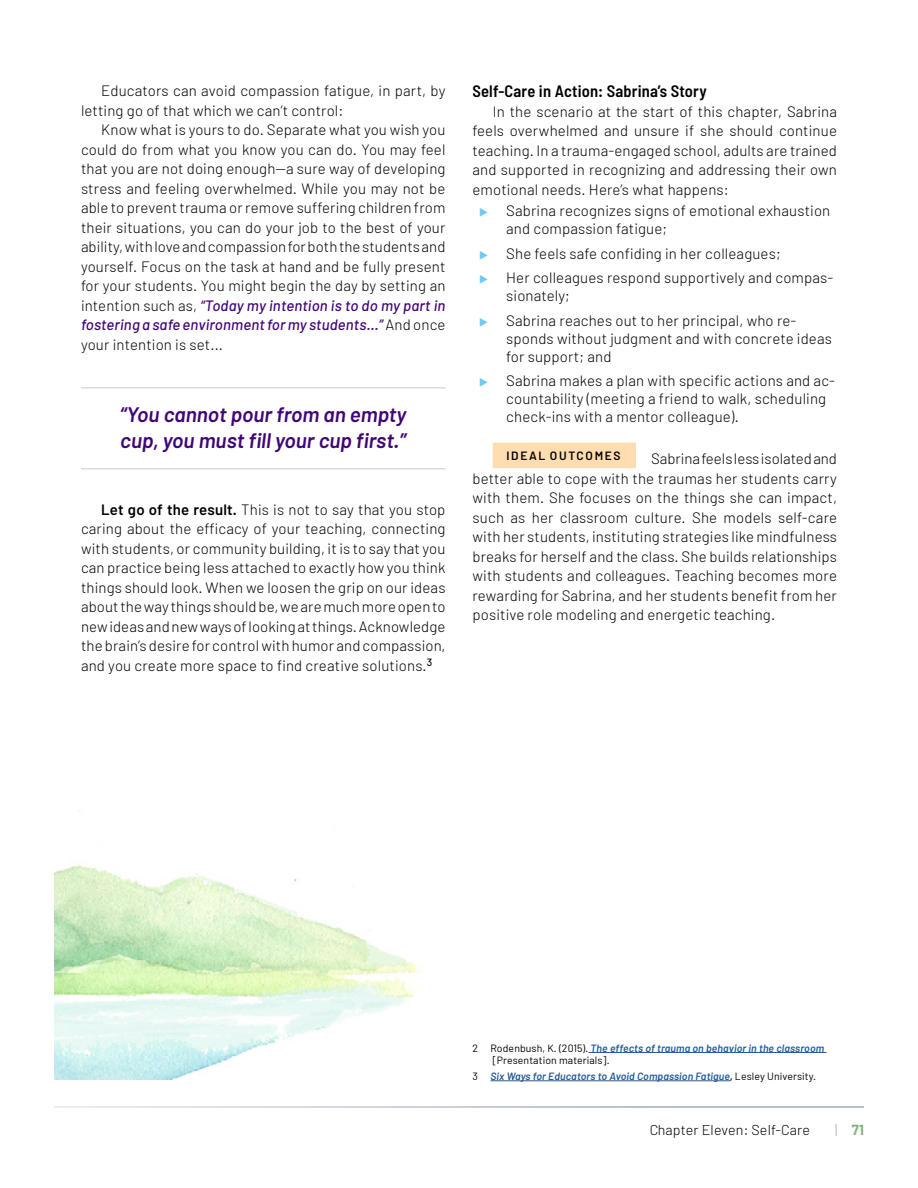
<style>
.page{position:relative;width:918px;height:1188px;background:#fff}
.page>*{position:absolute;margin:0;border:0;box-sizing:border-box;transform-origin:0 0}
.t1{font:italic 600 21px "Barlow";color:#410576}
.t2{font:600 semi-condensed 16.5px "Barlow";letter-spacing:.01em;color:#000}
.t3{font:300 15px/19.5px "Barlow";letter-spacing:.01em;color:#000}
.t4{font:300 14.25px "Barlow";letter-spacing:.01em;color:#000}
.t5{font:700 14.25px "Barlow";color:#84b377}
.t6{font:600 12px "Barlow";letter-spacing:.14em;color:#000}
.t7{font:10.5px/12px "Barlow";letter-spacing:.01em;color:#000}
.t8{font:italic 600 10.5px "Barlow";letter-spacing:.01em;color:#285897}
.s1{font-weight:500;font-style:italic;color:#410576}
.s2{font-weight:600}
.s3{font-weight:600;font-style:italic;color:#285897}
.s4{font-weight:400;font-style:normal;color:#000}
.s5{color:#000}
.s6{font-weight:300;color:#a3a5a5}
</style>
<div class="page">
<div style="left:493px;top:443px;width:143px;height:25px;background:#ffddb0"></div>
<hr style="left:81px;top:468px;width:365px;height:2px;background:#d8dce4">
<hr style="left:81px;top:387px;width:365px;height:1px;background:#d8dce4">
<hr style="left:588px;top:1052px;width:238px;height:1px;background:#285897">
<hr style="left:490px;top:1081px;width:240px;height:1px;background:#285897">
<img style="left:54px;top:864px;width:365px;height:216px">
<p class="t3" style="left:81px;top:80px;width:366px;text-indent:20px">Educators can avoid compassion fatigue, in part, by letting go of that which we can’t control:</p>
<p class="t3" style="left:81px;top:119px;width:366px;text-align:justify;text-indent:20px">Know what is yours to do. Separate what you wish you could do from what you know you can do. You may feel that you are not doing enough—a sure way of developing stress and feeling overwhelmed. While you may not be able to prevent trauma or remove suffering children from their situations, you can do your job to the best of your ability, with love and compassion for both the students and yourself. Focus on the task at hand and be fully present for your students. You might begin the day by setting an intention such as, <span class="s1">“Today my intention is to do my part in fostering a safe environment for my students...”</span> And once your intention is set...</p>
<p class="t1" style="left:120px;top:402px;width:288px">“You cannot pour from an empty</p>
<p class="t1" style="left:120px;top:427px;width:287px">cup, you must fill your cup first.”</p>
<p class="t3" style="left:81px;top:499px;width:366px;text-align:justify;text-indent:20px"><span class="s2">Let go of the result.</span> This is not to say that you stop caring about the efficacy of your teaching, connecting with students, or community building, it is to say that you can practice being less attached to exactly how you think things should look. When we loosen the grip on our ideas about the way things should be, we are much more open to new ideas and new ways of looking at things. Acknowledge the brain’s desire for control with humor and compassion, and you create more space to find creative solutions.<sup>3</sup></p>
<p class="t2" style="left:472px;top:81px;width:236px">Self-Care in Action: Sabrina’s Story</p>
<p class="t3" style="left:493px;top:101px;width:346px">In the scenario at the start of this chapter, Sabrina</p>
<p class="t3" style="left:472px;top:121px;width:366px">feels overwhelmed and unsure if she should continue</p>
<p class="t3" style="left:472px;top:140px;width:366px">teaching. In a trauma-engaged school, adults are trained</p>
<p class="t3" style="left:472px;top:160px;width:366px">and supported in recognizing and addressing their own</p>
<p class="t3" style="left:506px;top:179px;width:326px;line-height:21.3px;text-indent:-34px">emotional needs. Here’s what happens:<br>Sabrina recognizes signs of emotional exhaustion</p>
<p class="t3" style="left:506px;top:219px;width:162px">and compassion fatigue;</p>
<p class="t3" style="left:506px;top:243px;width:276px">She feels safe confiding in her colleagues;</p>
<p class="t3" style="left:506px;top:268px;width:329px;line-height:18px">Her colleagues respond supportively and compas&shy;sionately;</p>
<p class="t3" style="left:506px;top:311px;width:327px;line-height:18px">Sabrina reaches out to her principal, who re&shy;sponds without judgment and with concrete ideas</p>
<p class="t3" style="left:506px;top:346px;width:107px">for support; and</p>
<p class="t3" style="left:506px;top:371px;width:330px;line-height:18px">Sabrina makes a plan with specific actions and ac&shy;countability (meeting a friend to walk, scheduling</p>
<p class="t3" style="left:506px;top:407px;width:234px">check-ins with a mentor colleague).</p>
<p class="t6" style="left:506px;top:448px;width:116px">IDEAL OUTCOMES</p>
<p class="t3" style="left:651px;top:449px;width:188px">Sabrina feels less isolated and</p>
<p class="t3" style="left:473px;top:468px;width:366px">better able to cope with the traumas her students carry</p>
<p class="t3" style="left:473px;top:488px;width:366px">with them. She focuses on the things she can impact, such as her classroom culture. She models self-care</p>
<p class="t3" style="left:473px;top:527px;width:366px">with her students, instituting strategies like mindfulness</p>
<p class="t3" style="left:473px;top:546px;width:366px;text-align:justify">breaks for herself and the class. She builds relationships with students and colleagues. Teaching becomes more rewarding for Sabrina, and her students benefit from her</p>
<p class="t3" style="left:473px;top:605px;width:304px">positive role modeling and energetic teaching.</p>
<p class="t7" style="left:493px;top:1042px;width:333px;text-indent:-20px">2 Rodenbush, K. (2015). <span class="s3">The effects of trauma on behavior in the classroom </span>[Presentation materials].</p>
<p class="t8" style="left:472px;top:1070px;width:345px"><span class="s4">3</span> Six Ways for Educators to Avoid Compassion Fatigue<span class="s5">,</span> <span class="s4">Lesley University.</span></p>
<p class="t4" style="left:649px;top:1121px;width:162px">Chapter Eleven: Self-Care</p>
<p class="t5" style="left:835px;top:1121px;width:30px"><span class="s6">|</span> 71</p>
</div>
